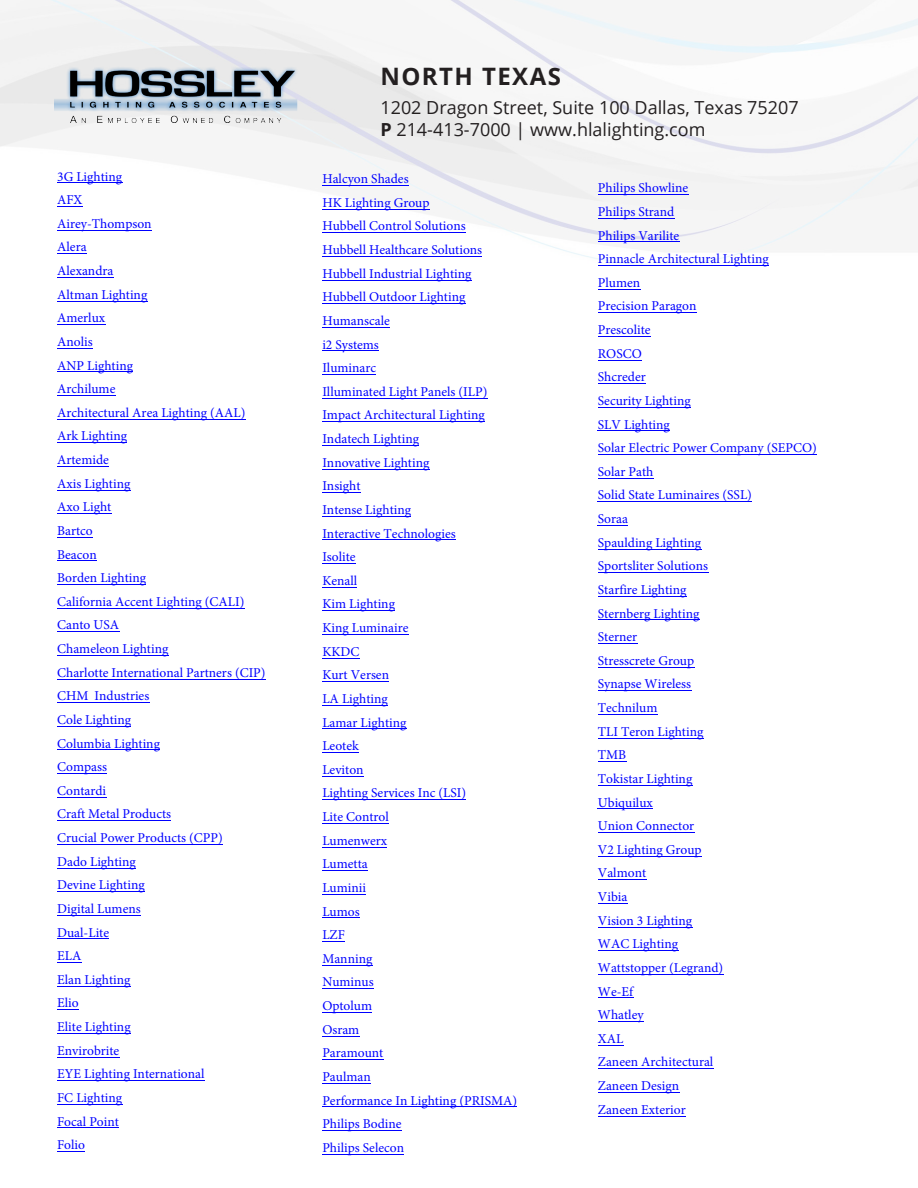
<style>
.page{position:relative;width:918px;height:1188px;background:#fff}
.page>*{position:absolute;margin:0;border:0;box-sizing:border-box;transform-origin:0 0}
.t1{font:700 24px "Open Sans";letter-spacing:.06em;color:#231f20}
.t2{font:18px "Open Sans";color:#231f20}
.t3{font:13.5px/23.7px "Minion Pro";color:#00f}
.s1{font-weight:700}
</style>
<div class="page">
<img style="left:0;top:0;width:918px;height:265px">
<img style="left:54px;top:67px;width:245px;height:56px">
<svg style="left:57px;top:1151px;width:28px;height:1px"></svg>
<hr style="left:57px;top:1128px;width:62px;height:1px;background:#00f">
<hr style="left:57px;top:1104px;width:65px;height:1px;background:#00f">
<hr style="left:57px;top:1080px;width:148px;height:1px;background:#00f">
<hr style="left:57px;top:1057px;width:62px;height:1px;background:#00f">
<hr style="left:57px;top:1033px;width:74px;height:1px;background:#00f">
<svg style="left:57px;top:1009px;width:22px;height:1px"></svg>
<hr style="left:57px;top:986px;width:73px;height:1px;background:#00f">
<svg style="left:57px;top:962px;width:24px;height:1px"></svg>
<hr style="left:57px;top:939px;width:52px;height:1px;background:#00f">
<hr style="left:57px;top:915px;width:84px;height:1px;background:#00f">
<hr style="left:57px;top:891px;width:88px;height:1px;background:#00f">
<hr style="left:57px;top:868px;width:79px;height:1px;background:#00f">
<hr style="left:57px;top:844px;width:166px;height:1px;background:#00f">
<hr style="left:57px;top:820px;width:114px;height:1px;background:#00f">
<hr style="left:57px;top:797px;width:49px;height:1px;background:#00f">
<hr style="left:57px;top:773px;width:50px;height:1px;background:#00f">
<hr style="left:57px;top:750px;width:103px;height:1px;background:#00f">
<hr style="left:57px;top:726px;width:74px;height:1px;background:#00f">
<hr style="left:57px;top:702px;width:92px;height:1px;background:#00f">
<hr style="left:57px;top:679px;width:209px;height:1px;background:#00f">
<hr style="left:57px;top:655px;width:111px;height:1px;background:#00f">
<hr style="left:57px;top:631px;width:62px;height:1px;background:#00f">
<hr style="left:57px;top:608px;width:187px;height:1px;background:#00f">
<hr style="left:57px;top:584px;width:89px;height:1px;background:#00f">
<hr style="left:57px;top:561px;width:40px;height:1px;background:#00f">
<hr style="left:57px;top:537px;width:36px;height:1px;background:#00f">
<hr style="left:57px;top:513px;width:54px;height:1px;background:#00f">
<hr style="left:57px;top:490px;width:73px;height:1px;background:#00f">
<hr style="left:57px;top:466px;width:52px;height:1px;background:#00f">
<hr style="left:57px;top:442px;width:70px;height:1px;background:#00f">
<hr style="left:57px;top:419px;width:189px;height:1px;background:#00f">
<hr style="left:57px;top:395px;width:58px;height:1px;background:#00f">
<hr style="left:57px;top:372px;width:76px;height:1px;background:#00f">
<hr style="left:57px;top:348px;width:36px;height:1px;background:#00f">
<hr style="left:57px;top:324px;width:48px;height:1px;background:#00f">
<hr style="left:57px;top:301px;width:90px;height:1px;background:#00f">
<hr style="left:57px;top:277px;width:56px;height:1px;background:#00f">
<hr style="left:57px;top:253px;width:30px;height:1px;background:#00f">
<hr style="left:57px;top:230px;width:95px;height:1px;background:#00f">
<svg style="left:57px;top:206px;width:25px;height:1px"></svg>
<hr style="left:57px;top:183px;width:65px;height:1px;background:#00f">
<hr style="left:322px;top:1154px;width:82px;height:1px;background:#00f">
<hr style="left:322px;top:1130px;width:80px;height:1px;background:#00f">
<hr style="left:322px;top:1107px;width:195px;height:1px;background:#00f">
<hr style="left:322px;top:1083px;width:49px;height:1px;background:#00f">
<hr style="left:322px;top:1059px;width:61px;height:1px;background:#00f">
<hr style="left:322px;top:1036px;width:37px;height:1px;background:#00f">
<hr style="left:322px;top:1012px;width:50px;height:1px;background:#00f">
<hr style="left:322px;top:988px;width:52px;height:1px;background:#00f">
<hr style="left:322px;top:965px;width:50px;height:1px;background:#00f">
<svg style="left:322px;top:941px;width:23px;height:1px"></svg>
<hr style="left:322px;top:918px;width:38px;height:1px;background:#00f">
<hr style="left:322px;top:894px;width:44px;height:1px;background:#00f">
<hr style="left:322px;top:870px;width:46px;height:1px;background:#00f">
<hr style="left:322px;top:847px;width:65px;height:1px;background:#00f">
<hr style="left:322px;top:823px;width:67px;height:1px;background:#00f">
<hr style="left:322px;top:799px;width:144px;height:1px;background:#00f">
<hr style="left:322px;top:776px;width:42px;height:1px;background:#00f">
<hr style="left:322px;top:752px;width:37px;height:1px;background:#00f">
<hr style="left:322px;top:729px;width:84px;height:1px;background:#00f">
<hr style="left:322px;top:705px;width:66px;height:1px;background:#00f">
<hr style="left:322px;top:681px;width:67px;height:1px;background:#00f">
<hr style="left:322px;top:658px;width:37px;height:1px;background:#00f">
<hr style="left:322px;top:634px;width:87px;height:1px;background:#00f">
<hr style="left:322px;top:610px;width:73px;height:1px;background:#00f">
<hr style="left:322px;top:587px;width:35px;height:1px;background:#00f">
<hr style="left:322px;top:563px;width:34px;height:1px;background:#00f">
<hr style="left:322px;top:540px;width:134px;height:1px;background:#00f">
<hr style="left:322px;top:516px;width:89px;height:1px;background:#00f">
<hr style="left:322px;top:492px;width:39px;height:1px;background:#00f">
<hr style="left:322px;top:469px;width:107px;height:1px;background:#00f">
<hr style="left:322px;top:445px;width:97px;height:1px;background:#00f">
<hr style="left:322px;top:421px;width:163px;height:1px;background:#00f">
<hr style="left:322px;top:398px;width:165px;height:1px;background:#00f">
<hr style="left:322px;top:374px;width:54px;height:1px;background:#00f">
<hr style="left:322px;top:351px;width:57px;height:1px;background:#00f">
<hr style="left:322px;top:327px;width:68px;height:1px;background:#00f">
<hr style="left:322px;top:303px;width:143px;height:1px;background:#00f">
<hr style="left:322px;top:280px;width:149px;height:1px;background:#00f">
<hr style="left:322px;top:256px;width:160px;height:1px;background:#00f">
<hr style="left:322px;top:232px;width:144px;height:1px;background:#00f">
<hr style="left:322px;top:209px;width:108px;height:1px;background:#00f">
<hr style="left:322px;top:185px;width:87px;height:1px;background:#00f">
<hr style="left:598px;top:1116px;width:88px;height:1px;background:#00f">
<hr style="left:598px;top:1092px;width:81px;height:1px;background:#00f">
<hr style="left:598px;top:1069px;width:115px;height:1px;background:#00f">
<svg style="left:598px;top:1045px;width:25px;height:1px"></svg>
<hr style="left:598px;top:1021px;width:46px;height:1px;background:#00f">
<hr style="left:598px;top:998px;width:35px;height:1px;background:#00f">
<hr style="left:598px;top:974px;width:125px;height:1px;background:#00f">
<hr style="left:598px;top:950px;width:80px;height:1px;background:#00f">
<hr style="left:598px;top:927px;width:94px;height:1px;background:#00f">
<svg style="left:598px;top:903px;width:29px;height:1px"></svg>
<hr style="left:598px;top:880px;width:48px;height:1px;background:#00f">
<hr style="left:598px;top:856px;width:104px;height:1px;background:#00f">
<hr style="left:598px;top:832px;width:96px;height:1px;background:#00f">
<hr style="left:598px;top:809px;width:55px;height:1px;background:#00f">
<hr style="left:598px;top:785px;width:94px;height:1px;background:#00f">
<svg style="left:598px;top:761px;width:28px;height:1px"></svg>
<hr style="left:598px;top:738px;width:105px;height:1px;background:#00f">
<hr style="left:598px;top:714px;width:60px;height:1px;background:#00f">
<hr style="left:598px;top:691px;width:93px;height:1px;background:#00f">
<hr style="left:598px;top:667px;width:96px;height:1px;background:#00f">
<hr style="left:598px;top:643px;width:39px;height:1px;background:#00f">
<hr style="left:598px;top:620px;width:101px;height:1px;background:#00f">
<hr style="left:598px;top:596px;width:89px;height:1px;background:#00f">
<hr style="left:598px;top:572px;width:110px;height:1px;background:#00f">
<hr style="left:598px;top:549px;width:103px;height:1px;background:#00f">
<hr style="left:598px;top:525px;width:30px;height:1px;background:#00f">
<hr style="left:598px;top:502px;width:154px;height:1px;background:#00f">
<hr style="left:598px;top:478px;width:55px;height:1px;background:#00f">
<hr style="left:598px;top:454px;width:219px;height:1px;background:#00f">
<hr style="left:598px;top:431px;width:72px;height:1px;background:#00f">
<hr style="left:598px;top:407px;width:93px;height:1px;background:#00f">
<hr style="left:598px;top:383px;width:48px;height:1px;background:#00f">
<hr style="left:598px;top:360px;width:44px;height:1px;background:#00f">
<hr style="left:598px;top:336px;width:53px;height:1px;background:#00f">
<hr style="left:598px;top:313px;width:99px;height:1px;background:#00f">
<hr style="left:598px;top:289px;width:42px;height:1px;background:#00f">
<hr style="left:598px;top:265px;width:171px;height:1px;background:#00f">
<hr style="left:598px;top:242px;width:81px;height:1px;background:#00f">
<hr style="left:598px;top:218px;width:76px;height:1px;background:#00f">
<hr style="left:598px;top:194px;width:90px;height:1px;background:#00f">
<p class="t1" style="left:380px;top:59px;width:182px">NORTH TEXAS</p>
<p class="t2" style="left:380px;top:95px;width:420px">1202 Dragon Street, Suite 100 Dallas, Texas 75207</p>
<p class="t2" style="left:380px;top:117px;width:327px"><span class="s1">P</span> 214-413-7000 | www.hlalighting.com</p>
<p class="t3" style="left:57px;top:164px;width:210px">3G Lighting<br>AFX<br>Airey-Thompson<br>Alera<br>Alexandra<br>Altman Lighting<br>Amerlux<br>Anolis<br>ANP Lighting<br>Archilume<br>Architectural Area Lighting (AAL)<br>Ark Lighting<br>Artemide<br>Axis Lighting<br>Axo Light<br>Bartco<br>Beacon<br>Borden Lighting<br>California Accent Lighting (CALI)<br>Canto USA<br>Chameleon Lighting<br>Charlotte International Partners (CIP)<br>CHM Industries<br>Cole Lighting<br>Columbia Lighting<br>Compass<br>Contardi<br>Craft Metal Products<br>Crucial Power Products (CPP)<br>Dado Lighting<br>Devine Lighting<br>Digital Lumens<br>Dual-Lite<br>ELA<br>Elan Lighting<br>Elio<br>Elite Lighting<br>Envirobrite<br>EYE Lighting International<br>FC Lighting<br>Focal Point<br>Folio</p>
<p class="t3" style="left:322px;top:167px;width:196px">Halcyon Shades<br>HK Lighting Group<br>Hubbell Control Solutions<br>Hubbell Healthcare Solutions<br>Hubbell Industrial Lighting<br>Hubbell Outdoor Lighting<br>Humanscale<br>i2 Systems<br>Iluminarc<br>Illuminated Light Panels (ILP)<br>Impact Architectural Lighting<br>Indatech Lighting<br>Innovative Lighting<br>Insight<br>Intense Lighting<br>Interactive Technologies<br>Isolite<br>Kenall<br>Kim Lighting<br>King Luminaire<br>KKDC<br>Kurt Versen<br>LA Lighting<br>Lamar Lighting<br>Leotek<br>Leviton<br>Lighting Services Inc (LSI)<br>Lite Control<br>Lumenwerx<br>Lumetta<br>Luminii<br>Lumos<br>LZF<br>Manning<br>Numinus<br>Optolum<br>Osram<br>Paramount<br>Paulman<br>Performance In Lighting (PRISMA)<br>Philips Bodine<br>Philips Selecon</p>
<p class="t3" style="left:598px;top:176px;width:220px">Philips Showline<br>Philips Strand<br>Philips Varilite<br>Pinnacle Architectural Lighting<br>Plumen<br>Precision Paragon<br>Prescolite<br>ROSCO<br>Shcreder<br>Security Lighting<br>SLV Lighting<br>Solar Electric Power Company (SEPCO)<br>Solar Path<br>Solid State Luminaires (SSL)<br>Soraa<br>Spaulding Lighting<br>Sportsliter Solutions<br>Starfire Lighting<br>Sternberg Lighting<br>Sterner<br>Stresscrete Group<br>Synapse Wireless<br>Technilum<br>TLI Teron Lighting<br>TMB<br>Tokistar Lighting<br>Ubiquilux<br>Union Connector<br>V2 Lighting Group<br>Valmont<br>Vibia<br>Vision 3 Lighting<br>WAC Lighting<br>Wattstopper (Legrand)<br>We-Ef<br>Whatley<br>XAL<br>Zaneen Architectural<br>Zaneen Design<br>Zaneen Exterior</p>
</div>
